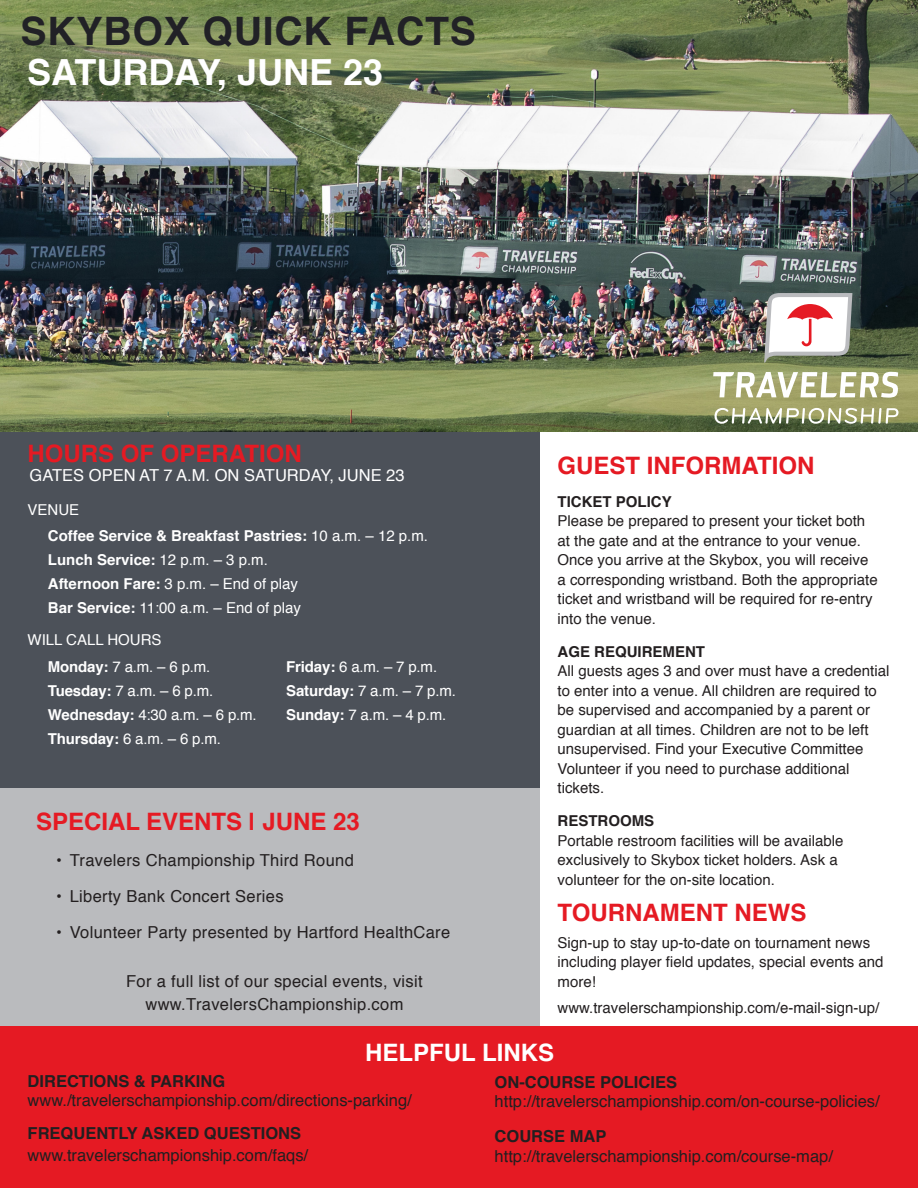
<style>
.page{position:relative;width:918px;height:1188px;background:#fff}
.page>*{position:absolute;margin:0;border:0;box-sizing:border-box;transform-origin:0 0}
.t1{font:700 39.15px "Helvetica";letter-spacing:.02em;color:#212126}
.t2{font:700 36px "Helvetica";color:#fff}
.t3{font:700 24px "Helvetica";color:#e51a23}
.t4{font:700 24px "Helvetica";color:#fff}
.t5{font:16.5px "Helvetica";color:#231f20}
.t6{font:16.5px/22.5px "Helvetica";letter-spacing:.02em;color:#231f20;text-align:center}
.t7{font:700 16.5px "Helvetica";color:#231f20}
.t8{font:16.5px "Helvetica";color:#fff}
.t9{font:15px/19.5px "Helvetica";color:#231f20}
.t10{font:15px/24.2px "Helvetica";color:#fff}
.t11{font:700 15px/26.2px "Helvetica";color:#fff}
.t12{font:700 15px "Helvetica";color:#231f20}
.s1{font-weight:400}
.s2{font-weight:700}
</style>
<div class="page">
<img style="left:0;top:0;width:918px;height:432px">
<div style="left:0;top:432px;width:540px;height:382px;background:#4c5159"></div>
<div style="left:0;top:1026px;width:918px;height:162px;background:#e51a23"></div>
<div style="left:0;top:788px;width:540px;height:238px;background:#babbbe"></div>
<svg style="left:713px;top:372px;width:185px;height:26px"></svg>
<svg style="left:714px;top:408px;width:185px;height:16px"></svg>
<svg style="left:764px;top:293px;width:88px;height:70px"></svg>
<h1 class="t1" style="left:20px;top:0;width:457px">SKYBOX QUICK FACTS</h1>
<p class="t2" style="left:27px;top:43px;width:358px">SATURDAY, JUNE 23</p>
<h3 class="t3" style="left:28px;top:434px;width:276px">HOURS OF OPERATION</h3>
<p class="t8" style="left:30px;top:463px;width:377px">GATES OPEN AT 7 A.M. ON SATURDAY, JUNE 23</p>
<p class="t11" style="left:48px;top:497px;width:382px;text-indent:-20px"><span class="s1">VENUE<br></span>Coffee Service &amp; Breakfast Pastries: <span class="s1">10 a.m. – 12 p.m.</span></p>
<p class="t10" style="left:48px;top:548px;width:255px"><span class="s2">Lunch Service:</span> 12 p.m. – 3 p.m.<br><span class="s2">Afternoon Fare:</span> 3 p.m. – End of play<br><span class="s2">Bar Service:</span> 11:00 a.m. – End of play</p>
<p class="t10" style="left:48px;top:627px;width:164px;line-height:26.2px;text-indent:-20px">WILL CALL HOURS<br><span class="s2">Monday:</span> 7 a.m. – 6 p.m.</p>
<p class="t10" style="left:48px;top:679px;width:210px"><span class="s2">Tuesday:</span> 7 a.m. – 6 p.m.<br><span class="s2">Wednesday:</span> 4:30 a.m. – 6 p.m.<br><span class="s2">Thursday:</span> 6 a.m. – 6 p.m.</p>
<p class="t10" style="left:286px;top:655px;width:171px"><span class="s2">Friday:</span> 6 a.m. – 7 p.m.<br><span class="s2">Saturday:</span> 7 a.m. – 7 p.m.<br><span class="s2">Sunday:</span> 7 a.m. – 4 p.m.</p>
<p class="t3" style="left:36px;top:802px;width:325px">SPECIAL EVENTS | JUNE 23</p>
<p class="t6" style="left:56px;top:849px;width:299px">• Travelers Championship Third Round</p>
<p class="t6" style="left:56px;top:885px;width:229px">• Liberty Bank Concert Series</p>
<p class="t6" style="left:56px;top:921px;width:396px">• Volunteer Party presented by Hartford HealthCare</p>
<p class="t6" style="left:126px;top:970px;width:298px">For a full list of our special events, visit www.TravelersChampionship.com</p>
<h3 class="t3" style="left:558px;top:446px;width:258px">GUEST INFORMATION</h3>
<p class="t12" style="left:558px;top:489px;width:116px">TICKET POLICY</p>
<p class="t9" style="left:558px;top:512px;width:322px">Please be prepared to present your ticket both at the gate and at the entrance to your venue.<br>Once you arrive at the Skybox, you will receive a corresponding wristband. Both the appropriate ticket and wristband will be required for re-entry into the venue.</p>
<p class="t12" style="left:558px;top:639px;width:149px">AGE REQUIREMENT</p>
<p class="t9" style="left:558px;top:662px;width:333px">All guests ages 3 and over must have a credential to enter into a venue. All children are required to be supervised and accompanied by a parent or guardian at all times. Children are not to be left unsupervised. Find your Executive Committee Volunteer if you need to purchase additional tickets.</p>
<p class="t12" style="left:558px;top:809px;width:98px">RESTROOMS</p>
<p class="t9" style="left:558px;top:831px;width:287px">Portable restroom facilities will be available exclusively to Skybox ticket holders. Ask a volunteer for the on-site location.</p>
<h3 class="t3" style="left:558px;top:894px;width:250px">TOURNAMENT NEWS</h3>
<p class="t9" style="left:558px;top:933px;width:327px">Sign-up to stay up-to-date on tournament news including player field updates, special events and more!</p>
<p class="t9" style="left:558px;top:998px;width:323px">www.travelerschampionship.com/e-mail-sign-up/</p>
<h3 class="t4" style="left:365px;top:1034px;width:190px">HELPFUL LINKS</h3>
<p class="t7" style="left:28px;top:1068px;width:199px">DIRECTIONS &amp; PARKING</p>
<p class="t5" style="left:28px;top:1088px;width:386px">www./travelerschampionship.com/directions-parking/</p>
<p class="t7" style="left:28px;top:1120px;width:275px">FREQUENTLY ASKED QUESTIONS</p>
<p class="t5" style="left:28px;top:1142px;width:282px">www.travelerschampionship.com/faqs/</p>
<p class="t7" style="left:495px;top:1069px;width:184px">ON-COURSE POLICIES</p>
<p class="t5" style="left:495px;top:1089px;width:387px">http://travelerschampionship.com/on-course-policies/</p>
<p class="t7" style="left:495px;top:1123px;width:113px">COURSE MAP</p>
<p class="t5" style="left:495px;top:1143px;width:340px">http://travelerschampionship.com/course-map/</p>
</div>
